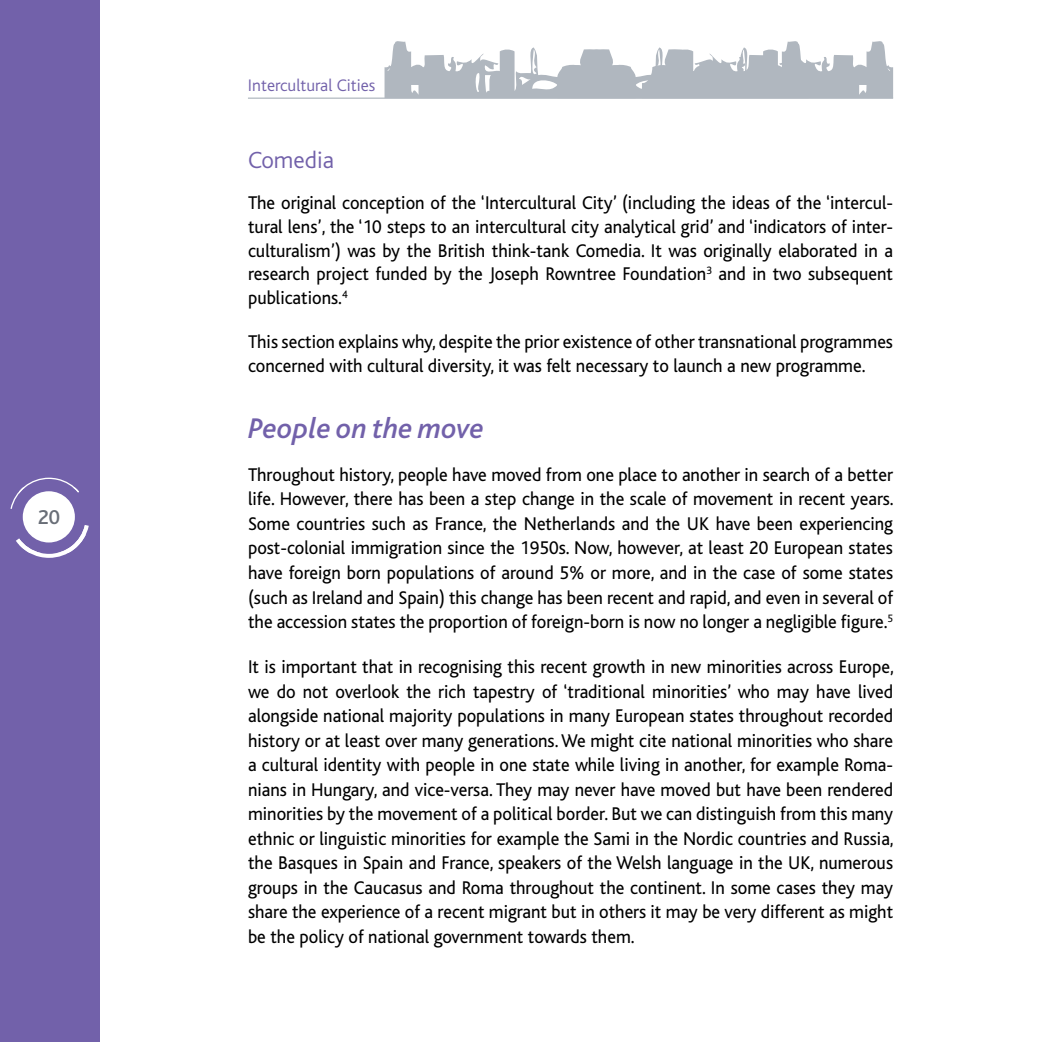
<style>
.page{position:relative;width:1042px;height:1042px;background:#fff}
.page>*{position:absolute;margin:0;border:0;box-sizing:border-box;transform-origin:0 0}
.t1{font:italic 500 29.75px "Bliss";color:#7261aa}
.t2{font:300 24.5px "Bliss";color:#7261aa}
.t3{font:500 21px "Bliss";color:#696e77}
.t4{font:19.25px/24.5px "Bliss";color:#000;text-align:justify;scale:.95 1}
.t5{font:300 17.5px "Bliss";color:#7261aa}
</style>
<div class="page">
<svg style="left:384px;top:41px;width:509px;height:57px"></svg>
<hr style="left:248px;top:98px;width:645px;height:1px;background:#b0b7bf">
<div style="left:0;top:0;width:99px;height:1042px;background:#7261aa"></div>
<svg style="left:16px;top:525px;width:73px;height:33px"></svg>
<svg style="left:10px;top:478px;width:64px;height:31px"></svg>
<img style="left:19px;top:525px;width:66px;height:28px">
<img style="left:19px;top:487px;width:60px;height:6px">
<div style="left:23px;top:491px;width:52px;height:51px;background:#fff;border-radius:50%"></div>
<p class="t3" style="left:38px;top:509px;width:24px">20</p>
<p class="t5" style="left:248px;top:78px;width:129px">Intercultural Cities</p>
<p class="t2" style="left:248px;top:149px;width:87px">Comedia</p>
<p class="t4" style="left:248px;top:193px;width:680px;line-height:23.6px">The original conception of the ‘Intercultural City’ (including the ideas of the ‘intercul&shy;tural lens’, the ‘10 steps to an intercultural city analytical grid’ and ‘indicators of inter&shy;culturalism’) was by the British think-tank Comedia. It was originally elaborated in a research project funded by the Joseph Rowntree Foundation<sup>3</sup> and in two subsequent publications.<sup>4</sup></p>
<p class="t4" style="left:248px;top:332px;width:680px;line-height:23.6px">This section explains why, despite the prior existence of other transnational programmes concerned with cultural diversity, it was felt necessary to launch a new programme.</p>
<h1 class="t1" style="left:248px;top:418px;width:237px">People on the move</h1>
<p class="t4" style="left:248px;top:464px;width:681px">Throughout history, people have moved from one place to another in search of a better life. However, there has been a step change in the scale of movement in recent years.<br>Some countries such as France, the Netherlands and the UK have been experiencing post-colonial immigration since the 1950s. Now, however, at least 20 European states have foreign born populations of around 5% or more, and in the case of some states (such as Ireland and Spain) this change has been recent and rapid, and even in several of the accession states the proportion of foreign-born is now no longer a negligible figure.<sup>5</sup></p>
<p class="t4" style="left:248px;top:656px;width:681px">It is important that in recognising this recent growth in new minorities across Europe, we do not overlook the rich tapestry of ‘traditional minorities’ who may have lived alongside national majority populations in many European states throughout recorded history or at least over many generations. We might cite national minorities who share a cultural identity with people in one state while living in another, for example Roma&shy;nians in Hungary, and vice-versa. They may never have moved but have been rendered minorities by the movement of a political border. But we can distinguish from this many ethnic or linguistic minorities for example the Sami in the Nordic countries and Russia, the Basques in Spain and France, speakers of the Welsh language in the UK, numerous groups in the Caucasus and Roma throughout the continent. In some cases they may share the experience of a recent migrant but in others it may be very different as might be the policy of national government towards them.</p>
</div>
